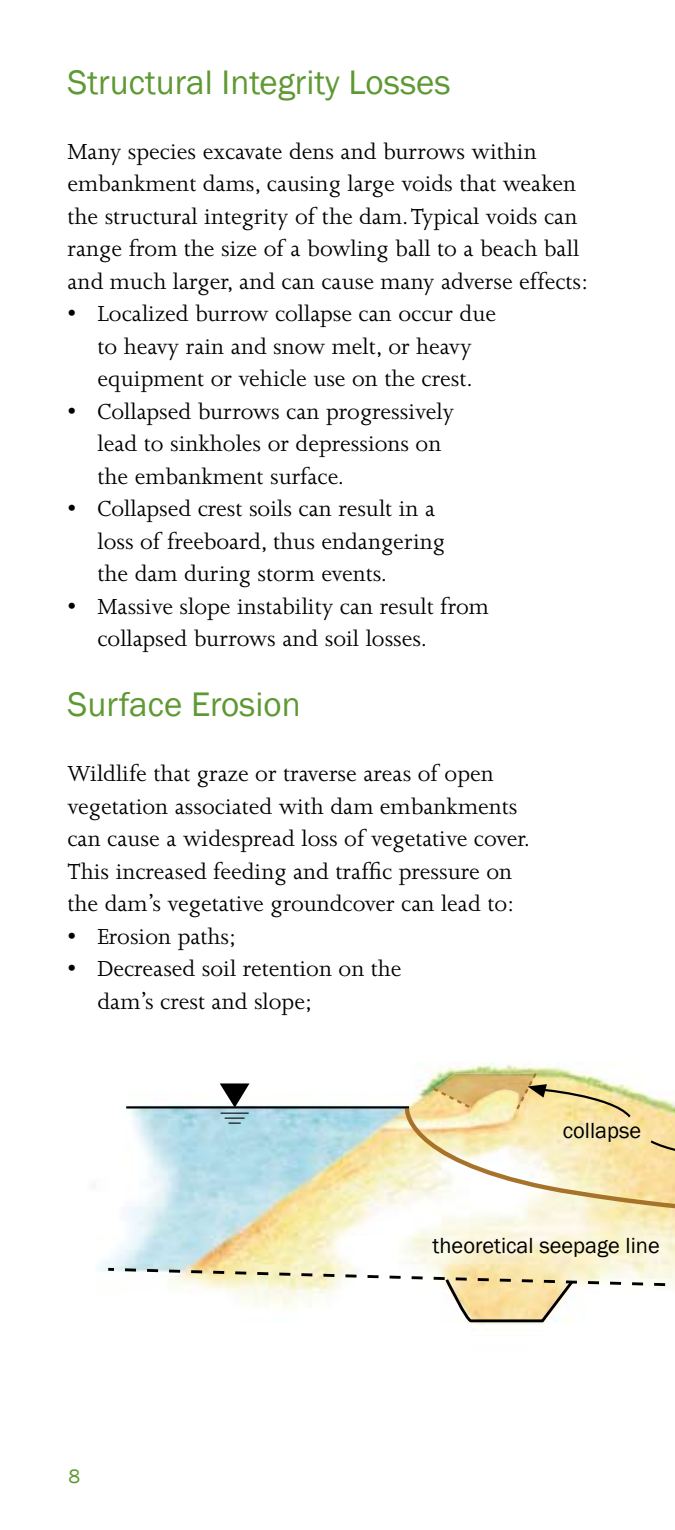
<style>
.page{position:relative;width:675px;height:1530px;background:#fff}
.page>*{position:absolute;margin:0;border:0;box-sizing:border-box;transform-origin:0 0}
.Copy_Subhead{font:35px "Franklin Gothic";color:#5f9933}
.Copy{font:25px/32.5px "Joanna";color:#000}
.Bullets{font:25px/32.5px "Joanna";color:#000}
.Labels{font:22.5px "Franklin Gothic";color:#000}
</style>
<div class="page">
<img style="left:97px;top:1063px;width:578px;height:262px">
<svg style="left:105px;top:1266px;width:570px;height:58px"></svg>
<svg style="left:403px;top:1104px;width:272px;height:156px"></svg>
<hr style="left:126px;top:1106px;width:283px;height:3px;background:#000">
<svg style="left:220px;top:1083px;width:30px;height:41px"></svg>
<svg style="left:431px;top:1071px;width:244px;height:124px"></svg>
<p class="Copy_Subhead" style="left:68px;top:60px;width:385px">Structural Integrity Losses</p>
<p class="Copy" style="left:68px;top:135px;width:522px">Many species excavate dens and burrows within embankment dams, causing large voids that weaken the structural integrity of the dam. Typical voids can range from the size of a bowling ball to a beach ball and much larger, and can cause many adverse effects:</p>
<p class="Bullets" style="left:98px;top:298px;width:400px">Localized burrow collapse can occur due to heavy rain and snow melt, or heavy equipment or vehicle use on the crest.</p>
<p class="Bullets" style="left:98px;top:395px;width:358px">Collapsed burrows can progressively lead to sinkholes or depressions on the embankment surface.</p>
<p class="Bullets" style="left:98px;top:493px;width:349px">Collapsed crest soils can result in a loss of freeboard, thus endangering the dam during storm events.</p>
<p class="Bullets" style="left:98px;top:590px;width:393px">Massive slope instability can result from collapsed burrows and soil losses.</p>
<p class="Copy" style="left:68px;top:298px;width:10px">•</p>
<p class="Copy" style="left:68px;top:395px;width:10px">•</p>
<p class="Copy" style="left:68px;top:493px;width:10px">•</p>
<p class="Copy" style="left:68px;top:590px;width:10px">•</p>
<p class="Copy_Subhead" style="left:68px;top:683px;width:235px">Surface Erosion</p>
<p class="Copy" style="left:68px;top:758px;width:464px">Wildlife that graze or traverse areas of open vegetation associated with dam embankments can cause a widespread loss of vegetative cover.<br>This increased feeding and traffic pressure on the dam’s vegetative groundcover can lead to:</p>
<p class="Bullets" style="left:98px;top:920px;width:140px">Erosion paths;</p>
<p class="Bullets" style="left:98px;top:953px;width:306px">Decreased soil retention on the dam’s crest and slope;</p>
<p class="Copy" style="left:68px;top:920px;width:10px">• •</p>
<p class="Labels" style="left:563px;top:1116px;width:80px">collapse</p>
<p class="Labels" style="left:433px;top:1231px;width:229px">theoretical seepage line</p>
</div>
